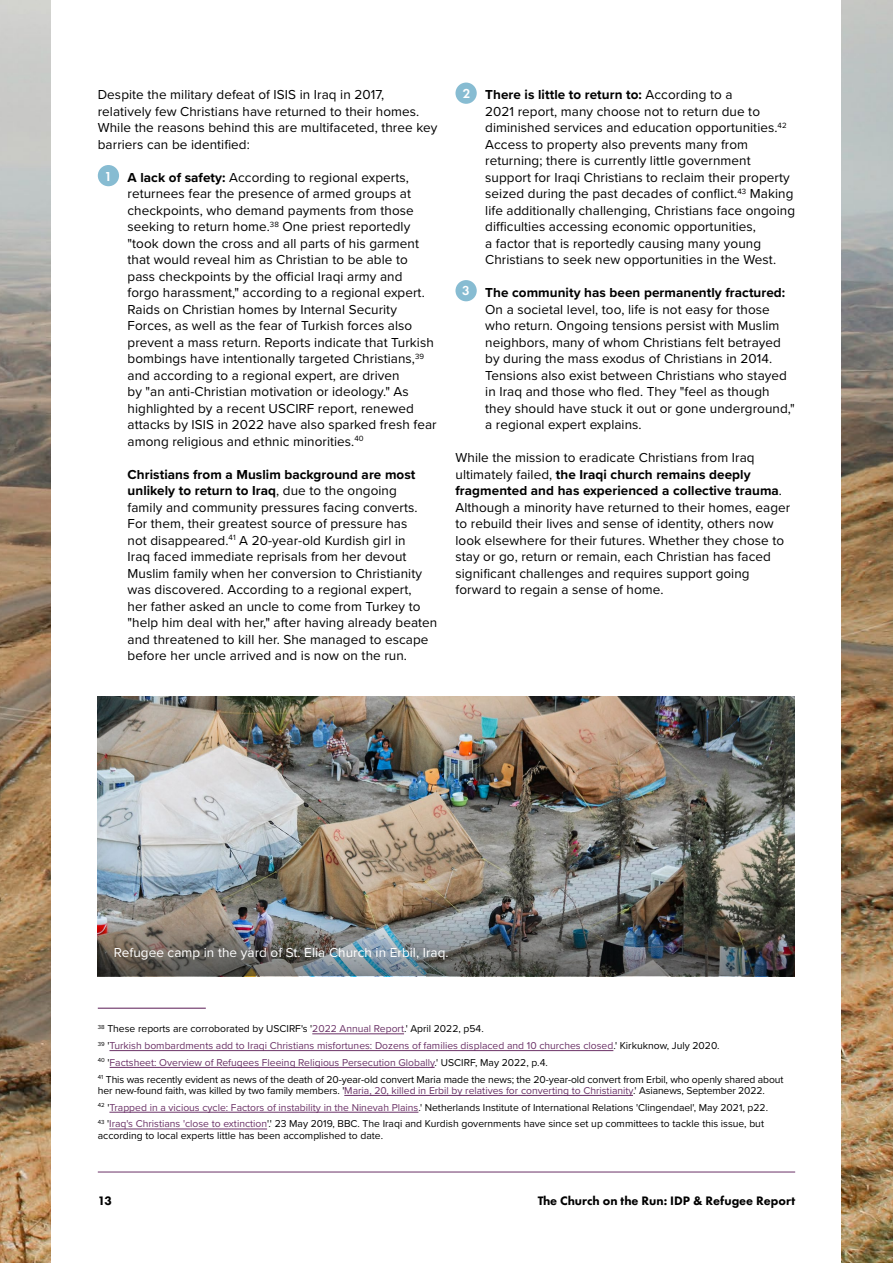
<style>
.page{position:relative;width:893px;height:1263px;background:#fff}
.page>*{position:absolute;margin:0;border:0;box-sizing:border-box;transform-origin:0 0}
.t1{font:13.5px/16.5px "Proxima Nova";letter-spacing:.005em;color:#000}
.t2{font:13.5px "Proxima Nova";letter-spacing:.005em;color:#fff}
.t3{font:700 13.5px "Proxima Nova";letter-spacing:.005em;color:#000}
.t4{font:600 13.5px "Futura PT";color:#fff}
.t5{font:800 12.75px "Futura PT";color:#000}
.t6{font:10.35px/16.8px "Proxima Nova";color:#000}
.s1{font-weight:700}
.s2{color:#6b3267}
</style>
<div class="page">
<img style="left:0;top:0;width:893px;height:1263px">
<div style="left:52px;top:0;width:789px;height:1263px;background:#fff"></div>
<hr style="left:98px;top:1172px;width:697px;height:1px;background:#6b3267">
<img style="left:98px;top:696px;width:697px;height:208px">
<img style="left:98px;top:904px;width:697px;height:72px">
<hr style="left:98px;top:1008px;width:108px;height:1px;background:#6b3267">
<hr style="left:312px;top:1033px;width:92px;height:1px;background:#6b3267">
<hr style="left:109px;top:1050px;width:504px;height:1px;background:#6b3267">
<hr style="left:110px;top:1067px;width:325px;height:1px;background:#6b3267">
<hr style="left:344px;top:1095px;width:289px;height:1px;background:#6b3267">
<hr style="left:109px;top:1112px;width:309px;height:1px;background:#6b3267">
<hr style="left:109px;top:1129px;width:158px;height:1px;background:#6b3267">
<div style="left:455px;top:83px;width:22px;height:21px;background:#87bcd2;border-radius:50%"></div>
<div style="left:455px;top:280px;width:22px;height:21px;background:#87bcd2;border-radius:50%"></div>
<div style="left:98px;top:165px;width:21px;height:21px;background:#87bcd2;border-radius:50%"></div>
<p class="t1" style="left:98px;top:86px;width:341px">Despite the military defeat of ISIS in Iraq in 2017, relatively few Christians have returned to their homes.<br>While the reasons behind this are multifaceted, three key barriers can be identified:</p>
<p class="t1" style="left:128px;top:168px;width:311px"><span class="s1">A lack of safety:</span> According to regional experts, returnees fear the presence of armed groups at checkpoints, who demand payments from those seeking to return home.<sup>38</sup> One priest reportedly "took down the cross and all parts of his garment that would reveal him as Christian to be able to pass checkpoints by the official Iraqi army and forgo harassment," according to a regional expert.<br>Raids on Christian homes by Internal Security Forces, as well as the fear of Turkish forces also prevent a mass return. Reports indicate that Turkish bombings have intentionally targeted Christians,<sup>39 </sup>and according to a regional expert, are driven<br>by "an anti-Christian motivation or ideology." As highlighted by a recent USCIRF report, renewed attacks by ISIS in 2022 have also sparked fresh fear among religious and ethnic minorities.<sup>40</sup></p>
<p class="t1" style="left:128px;top:465px;width:311px"><span class="s1">Christians from a Muslim background are most unlikely to return to Iraq</span>, due to the ongoing<br>family and community pressures facing converts.<br>For them, their greatest source of pressure has<br>not disappeared.<sup>41</sup> A 20-year-old Kurdish girl in<br>Iraq faced immediate reprisals from her devout Muslim family when her conversion to Christianity was discovered. According to a regional expert,<br>her father asked an uncle to come from Turkey to "help him deal with her," after having already beaten and threatened to kill her. She managed to escape before her uncle arrived and is now on the run.</p>
<p class="t4" style="left:105px;top:168px;width:9px">1</p>
<p class="t4" style="left:463px;top:85px;width:9px">2</p>
<p class="t1" style="left:485px;top:86px;width:311px"><span class="s1">There is little to return to:</span> According to a<br>2021 report, many choose not to return due to diminished services and education opportunities.<sup>42<br></sup>Access to property also prevents many from returning; there is currently little government support for Iraqi Christians to reclaim their property seized during the past decades of conflict.<sup>43</sup> Making life additionally challenging, Christians face ongoing difficulties accessing economic opportunities,<br>a factor that is reportedly causing many young Christians to seek new opportunities in the West.</p>
<p class="t3" style="left:485px;top:282px;width:302px">The community has been permanently fractured:</p>
<p class="t1" style="left:485px;top:300px;width:311px">On a societal level, too, life is not easy for those who return. Ongoing tensions persist with Muslim neighbors, many of whom Christians felt betrayed by during the mass exodus of Christians in 2014.<br>Tensions also exist between Christians who stayed in Iraq and those who fled. They "feel as though they should have stuck it out or gone underground," a regional expert explains.</p>
<p class="t1" style="left:455px;top:449px;width:336px">While the mission to eradicate Christians from Iraq ultimately failed, <span class="s1">the Iraqi church remains deeply fragmented and has experienced a collective trauma</span>.<br>Although a minority have returned to their homes, eager to rebuild their lives and sense of identity, others now look elsewhere for their futures. Whether they chose to stay or go, return or remain, each Christian has faced significant challenges and requires support going forward to regain a sense of home.</p>
<p class="t4" style="left:462px;top:282px;width:9px">3</p>
<p class="t2" style="left:114px;top:942px;width:336px">Refugee camp in the yard of St. Elia Church in Erbil, Iraq.</p>
<p class="t6" style="left:98px;top:1020px;width:687px"><sup>38</sup> These reports are corroborated by USCIRF's '<span class="s2">2022 Annual Report</span>.' April 2022, p54.<br><sup>39</sup> '<span class="s2">Turkish bombardments add to Iraqi Christians misfortunes: Dozens of families displaced and 10 churches closed</span>.' Kirkuknow, July 2020.<br><sup>40</sup> '<span class="s2">Factsheet: Overview of Refugees Fleeing Religious Persecution Globally</span>.' USCIRF, May 2022, p.4.<br><sup>41</sup> This was recently evident as news of the death of 20-year-old convert Maria made the news; the 20-year-old convert from Erbil, who openly shared about</p>
<p class="t6" style="left:98px;top:1081px;width:672px">her new-found faith, was killed by two family members. '<span class="s2">Maria, 20, killed in Erbil by relatives for converting to Christianity</span>.' Asianews, September 2022.<br><sup>42</sup> '<span class="s2">Trapped in a vicious cycle: Factors of instability in the Ninevah Plains</span>.' Netherlands Institute of International Relations 'Clingendael', May 2021, p22.<br><sup>43</sup> '<span class="s2">Iraq's Christians 'close to extinction</span>'.' 23 May 2019, BBC. The Iraqi and Kurdish governments have since set up committees to tackle this issue, but</p>
<p class="t6" style="left:98px;top:1126px;width:287px">according to local experts little has been accomplished to date.</p>
<p class="t5" style="left:98px;top:1192px;width:16px">13</p>
<p class="t5" style="left:538px;top:1192px;width:259px">The Church on the Run: IDP &amp; Refugee Report</p>
</div>
